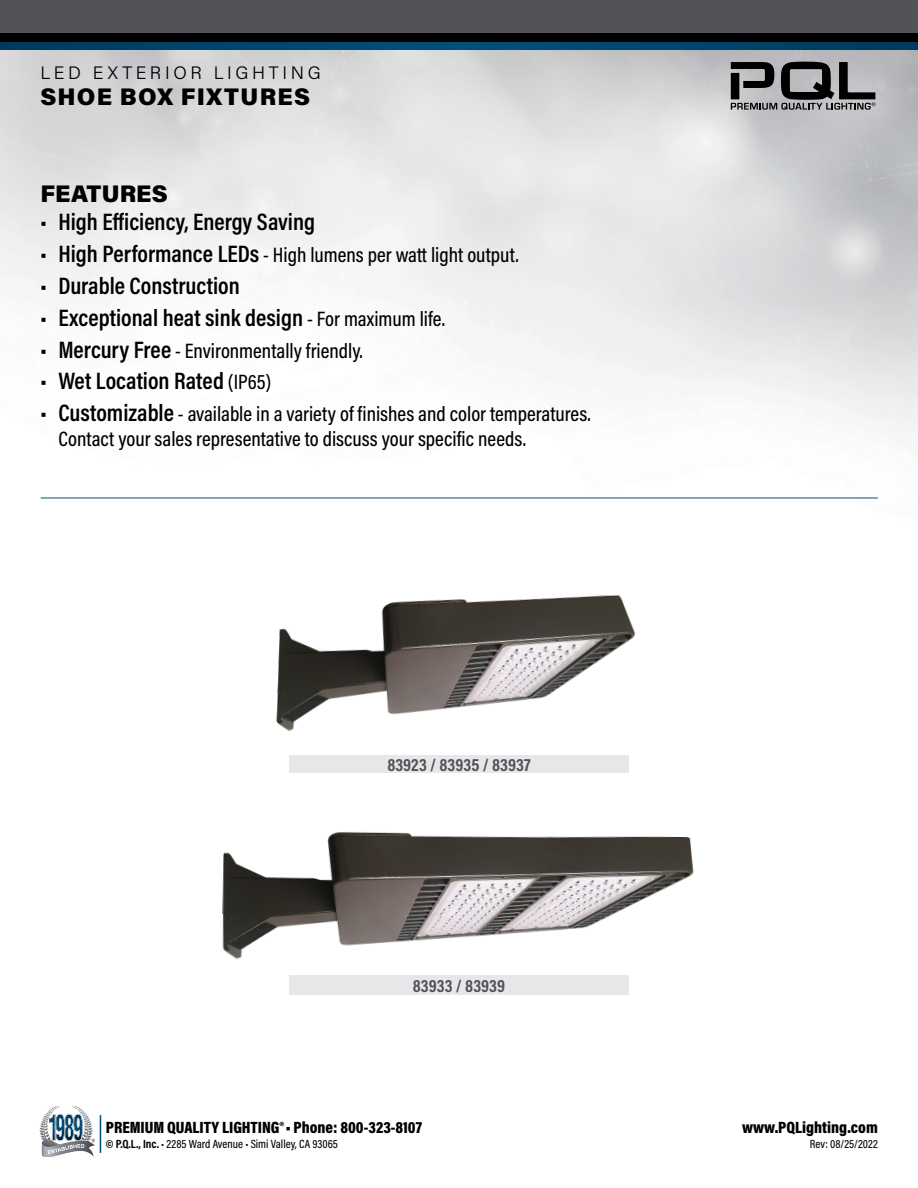
<style>
.page{position:relative;width:918px;height:1188px;background:#fff}
.page>*{position:absolute;margin:0;border:0;box-sizing:border-box;transform-origin:0 0}
.t1{font:600 24px "Acumin Pro Cond";color:#000}
.t2{font:900 24px "Acumin Pro";letter-spacing:.05em;color:#000}
.t3{font:900 24px "Acumin Pro";letter-spacing:.005em;color:#000}
.t4{font:500 21px/25.2px "Acumin Pro Cond";color:#000}
.t5{font:700 18px "Acumin Pro Cond";color:#525258}
.t6{font:300 18px "Acumin Pro";letter-spacing:.2em;color:#000}
.t7{font:900 16.5px "Acumin Pro Cond";color:#000}
.t8{font:500 12px "Acumin Pro Cond";color:#000}
.s1{font-weight:600;font-size:24px}
.s2{font-weight:500;font-size:21px}
.s3{font-weight:700}
</style>
<div class="page">
<img style="left:0;top:49px;width:918px;height:450px">
<hr style="left:100px;top:1115px;width:1px;height:38px;background:#00507c">
<svg style="left:731px;top:62px;width:144px;height:48px"></svg>
<svg style="left:0;top:42px;width:918px;height:7px"></svg>
<div style="left:0;top:30px;width:918px;height:12px;background:#000"></div>
<div style="left:0;top:0;width:918px;height:33px;background:#525258"></div>
<svg style="left:42px;top:1114px;width:53px;height:43px"></svg>
<div style="left:289px;top:755px;width:340px;height:18px;background:#e6e7e8"></div>
<hr style="left:41px;top:498px;width:837px;height:1px;background:#00507c">
<div style="left:289px;top:975px;width:340px;height:20px;background:#e6e7e8"></div>
<img style="left:276px;top:595px;width:360px;height:136px">
<img style="left:222px;top:832px;width:472px;height:127px">
<p class="t6" style="left:40px;top:60px;width:282px">LED EXTERIOR LIGHTING</p>
<p class="t2" style="left:40px;top:80px;width:271px">SHOE BOX FIXTURES</p>
<p class="t3" style="left:40px;top:176px;width:129px">FEATURES</p>
<p class="t1" style="left:40px;top:206px;width:276px">• High Efficiency, Energy Saving</p>
<p class="t4" style="left:40px;top:242px;width:480px"><span class="s1">• High Performance LEDs</span> - High lumens per watt light output.</p>
<p class="t1" style="left:40px;top:270px;width:201px">• Durable Construction</p>
<p class="t1" style="left:40px;top:302px;width:406px">• Exceptional heat sink design <span class="s2">- For maximum life.</span></p>
<p class="t4" style="left:40px;top:337px;width:324px"><span class="s1">• Mercury Free</span> - Environmentally friendly.</p>
<p class="t1" style="left:40px;top:365px;width:232px">• Wet Location Rated <span class="s2">(IP65)</span></p>
<p class="t4" style="left:58px;top:401px;width:534px;text-indent:-18px"><span class="s1">• Customizable</span> - available in a variety of finishes and color temperatures.<br>Contact your sales representative to discuss your specific needs.</p>
<p class="t5" style="left:387px;top:753px;width:145px">83923 / 83935 / 83937</p>
<p class="t5" style="left:413px;top:973px;width:94px">83933 / 83939</p>
<p class="t7" style="left:106px;top:1116px;width:318px">PREMIUM QUALITY LIGHTING®• Phone: 800-323-8107</p>
<p class="t8" style="left:106px;top:1136px;width:234px"><span class="s3">© P.Q.L., Inc.</span> • 2285 Ward Avenue • Simi Valley, CA 93065</p>
<p class="t7" style="left:742px;top:1116px;width:137px">www.PQLighting.com</p>
<p class="t8" style="left:810px;top:1136px;width:69px">Rev: 08/25/2022</p>
</div>
